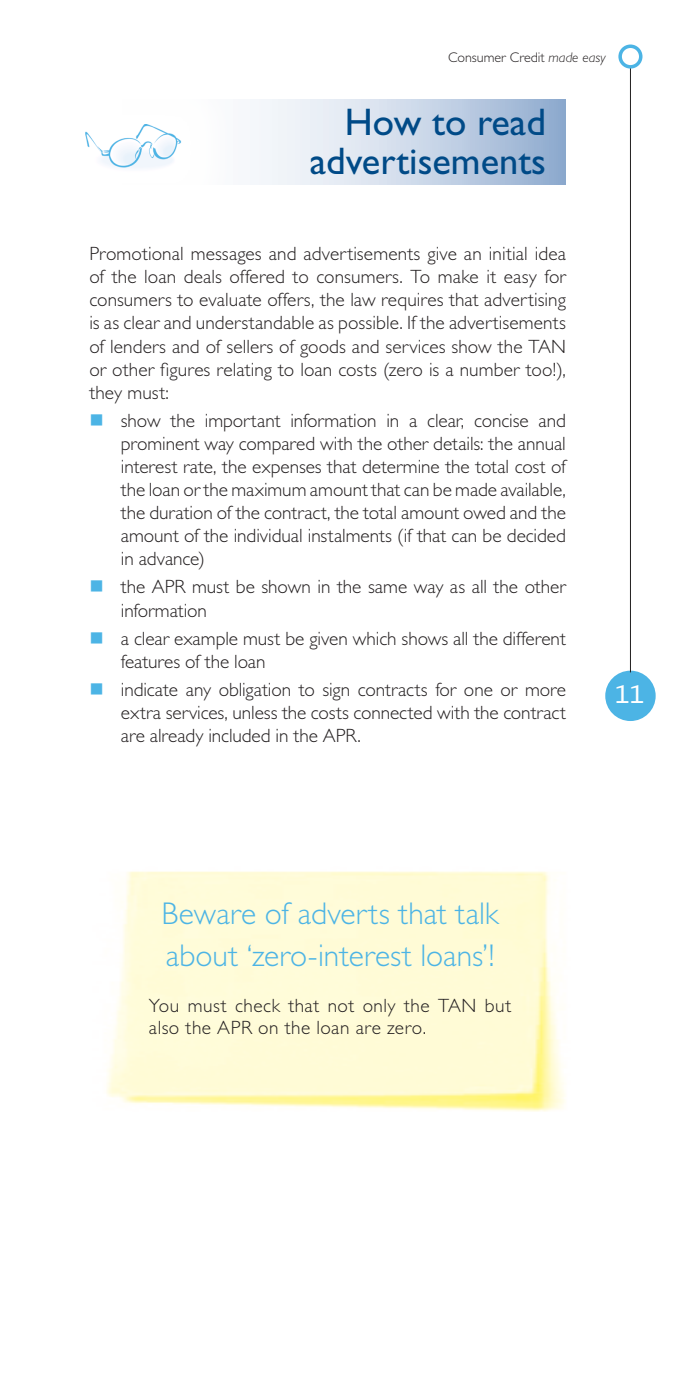
<style>
.page{position:relative;width:695px;height:1389px;background:#fff}
.page>*{position:absolute;margin:0;border:0;box-sizing:border-box;transform-origin:0 0}
.t1{font:38.5px/38.5px "Gill Sans Std";color:#004a87;text-align:right}
.PARAGRAFO{font:300 31.5px/42px "Gill Sans Std";letter-spacing:.005em;color:#4cb4e5}
.t2{font:24.5px "Lucida Console";color:#fff}
.PARAGRAFO-2{font:300 19.25px/23.1px "Gill Sans Std";color:#231f20;text-align:justify}
.PARAGRAFO-3{font:300 19.25px/22.8px "Gill Sans Std";letter-spacing:.025em;color:#231f20}
.t3{font:300 14px "Gill Sans Std";color:#231f20}
.s1{font-style:italic}
</style>
<div class="page">
<div style="left:607px;top:672px;width:46px;height:47px;background:#4cb4e5;border-radius:50%"></div>
<div style="left:605px;top:671px;width:50px;height:50px;border:4px solid #4cb4e5;border-radius:50%"></div>
<hr style="left:630px;top:67px;width:1px;height:605px;background:#231f20">
<div style="left:618px;top:45px;width:24px;height:24px;border:4px solid #4cb4e5;border-radius:50%"></div>
<svg style="left:250px;top:99px;width:316px;height:86px;background:#cbd7e8"></svg>
<img style="left:85px;top:124px;width:96px;height:44px">
<img style="left:106px;top:871px;width:459px;height:241px">
<p class="t3" style="left:448px;top:49px;width:159px">Consumer Credit <span class="s1">made easy</span></p>
<p class="t1" style="left:310px;top:103px;width:238px">How to read advertisements</p>
<p class="PARAGRAFO-2" style="left:89px;top:242px;width:478px">Promotional messages and advertisements give an initial idea of the loan deals offered to consumers. To make it easy for consumers to evaluate offers, the law requires that advertising is as clear and understandable as possible. If the advertisements of lenders and of sellers of goods and services show the TAN or other figures relating to loan costs (zero is a number too!), they must:</p>
<p class="PARAGRAFO-2" style="left:121px;top:409px;width:446px">show the important information in a clear, concise and prominent way compared with the other details: the annual interest rate, the expenses that determine the total cost of the loan or the maximum amount that can be made available, the duration of the contract, the total amount owed and the amount of the individual instalments (if that can be decided in advance)</p>
<p class="PARAGRAFO-2" style="left:121px;top:576px;width:446px">the APR must be shown in the same way as all the other information</p>
<p class="PARAGRAFO-2" style="left:121px;top:627px;width:446px">a clear example must be given which shows all the different features of the loan</p>
<p class="PARAGRAFO-2" style="left:121px;top:678px;width:446px">indicate any obligation to sign contracts for one or more extra services, unless the costs connected with the contract are already included in the APR.</p>
<p class="t2" style="left:614px;top:684px;width:31px">11</p>
<p class="PARAGRAFO" style="left:162px;top:893px;width:338px">Beware of adverts that talk about ‘zero-interest loans’!</p>
<p class="PARAGRAFO-3" style="left:149px;top:994px;width:364px">You must check that not only the TAN but also the APR on the loan are zero.</p>
</div>
